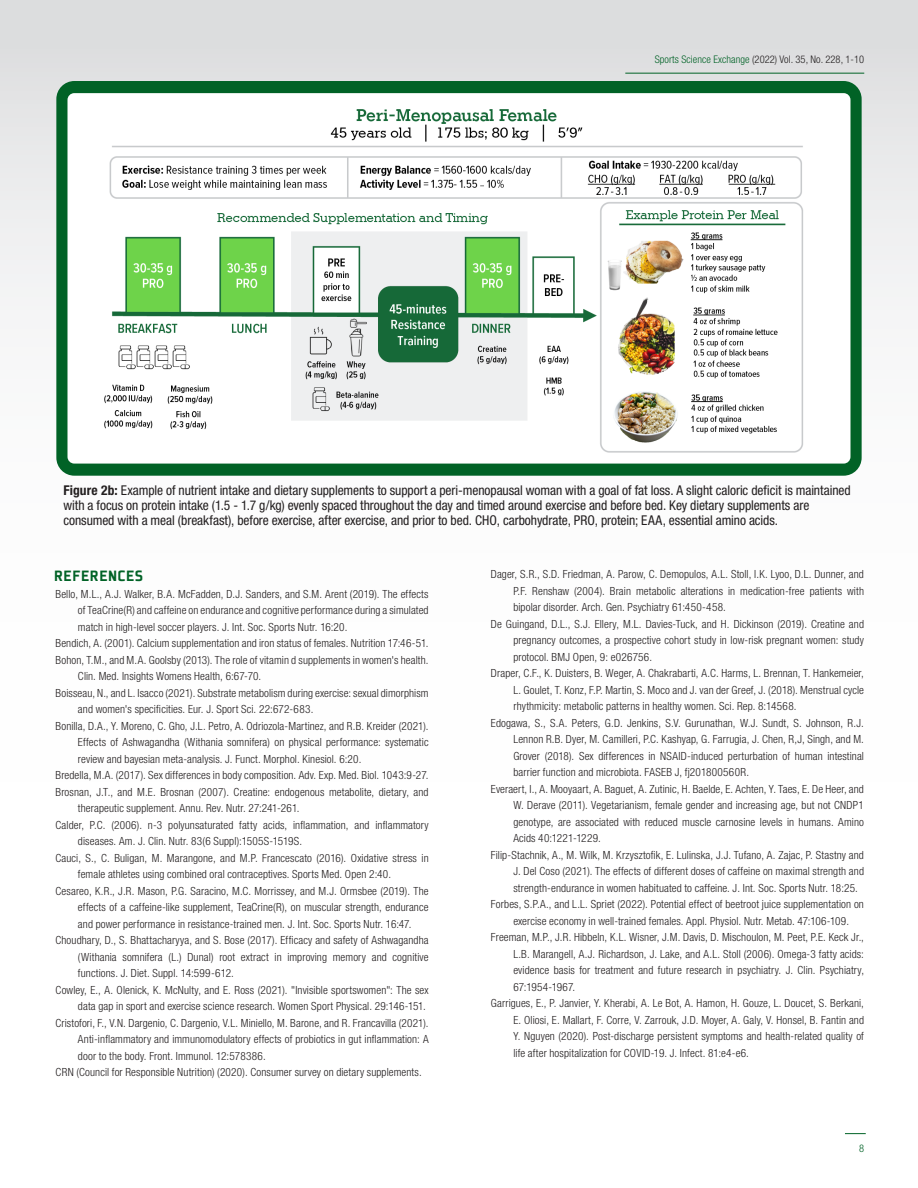
<style>
.page{position:relative;width:918px;height:1188px;background:#fff}
.page>*{position:absolute;margin:0;border:0;box-sizing:border-box;transform-origin:0 0}
.HEADINGS{font:900 16.5px "Plexes Pro";letter-spacing:.025em;color:#016226}
.FIGURE_CAPTIONS{font:condensed 13.5px/15px "Helvetica Neue LT Std";letter-spacing:-.005em;color:#231f20}
.REFERENCES{font:300 condensed 11.25px/16.5px "Helvetica Neue LT Std";letter-spacing:.01em;color:#231f20;text-align:justify}
.t1{font:300 condensed 10.5px "Helvetica Neue LT Std";letter-spacing:.005em;color:#231f20}
.t2{font:300 condensed 10.5px "Helvetica Neue LT Std";color:#016226}
.s1{color:#016226}
.s2{font-weight:700}
</style>
<div class="page">
<div style="left:0;top:0;width:918px;height:1188px;background:linear-gradient(to bottom,#e8e9ea,#fff)"></div>
<div style="left:56px;top:81px;width:806px;height:395px;background:#016226;border-radius:18px"></div>
<div style="left:68px;top:93px;width:782px;height:371px;background:#fff;border-radius:7px"></div>
<img style="left:104px;top:109px;width:699px;height:344px">
<hr style="left:625px;top:73px;width:239px;height:1px;background:#016226">
<svg style="left:845px;top:1133px;width:21px;height:1px"></svg>
<p class="t1" style="left:655px;top:53px;width:211px"><span class="s1">Sports Science Exchange</span> (2022) Vol. 35, No. 228, 1-10</p>
<p class="FIGURE_CAPTIONS" style="left:63px;top:483px;width:789px"><span class="s2">Figure 2b:</span> Example of nutrient intake and dietary supplements to support a peri-menopausal woman with a goal of fat loss. A slight caloric deficit is maintained with a focus on protein intake (1.5 - 1.7 g/kg) evenly spaced throughout the day and timed around exercise and before bed. Key dietary supplements are consumed with a meal (breakfast), before exercise, after exercise, and prior to bed. CHO, carbohydrate, PRO, protein; EAA, essential amino acids.</p>
<p class="HEADINGS" style="left:54px;top:566px;width:91px">REFERENCES</p>
<p class="REFERENCES" style="left:78px;top:585px;width:352px;text-indent:-22px">Bello, M.L., A.J. Walker, B.A. McFadden, D.J. Sanders, and S.M. Arent (2019). The effects of TeaCrine(R) and caffeine on endurance and cognitive performance during a simulated match in high-level soccer players. J. Int. Soc. Sports Nutr. 16:20.</p>
<p class="REFERENCES" style="left:56px;top:635px;width:375px">Bendich, A. (2001). Calcium supplementation and iron status of females. Nutrition 17:46-51.</p>
<p class="REFERENCES" style="left:78px;top:651px;width:352px;text-indent:-22px">Bohon, T.M., and M.A. Goolsby (2013). The role of vitamin d supplements in women's health.<br>Clin. Med. Insights Womens Health, 6:67-70.</p>
<p class="REFERENCES" style="left:78px;top:684px;width:352px;text-indent:-22px">Boisseau, N., and L. Isacco (2021). Substrate metabolism during exercise: sexual dimorphism and women's specificities. Eur. J. Sport Sci. 22:672-683.</p>
<p class="REFERENCES" style="left:78px;top:717px;width:352px;text-indent:-22px">Bonilla, D.A., Y. Moreno, C. Gho, J.L. Petro, A. Odriozola-Martinez, and R.B. Kreider (2021).<br>Effects of Ashwagandha (Withania somnifera) on physical performance: systematic review and bayesian meta-analysis. J. Funct. Morphol. Kinesiol. 6:20.</p>
<p class="REFERENCES" style="left:56px;top:767px;width:375px">Bredella, M.A. (2017). Sex differences in body composition. Adv. Exp. Med. Biol. 1043:9-27.</p>
<p class="REFERENCES" style="left:78px;top:783px;width:352px;text-indent:-22px">Brosnan, J.T., and M.E. Brosnan (2007). Creatine: endogenous metabolite, dietary, and therapeutic supplement. Annu. Rev. Nutr. 27:241-261.</p>
<p class="REFERENCES" style="left:78px;top:816px;width:352px;text-indent:-22px">Calder, P.C. (2006). n-3 polyunsaturated fatty acids, inflammation, and inflammatory diseases. Am. J. Clin. Nutr. 83(6 Suppl):1505S-1519S.</p>
<p class="REFERENCES" style="left:78px;top:849px;width:352px;text-indent:-22px">Cauci, S., C. Buligan, M. Marangone, and M.P. Francescato (2016). Oxidative stress in female athletes using combined oral contraceptives. Sports Med. Open 2:40.</p>
<p class="REFERENCES" style="left:78px;top:882px;width:352px;text-indent:-22px">Cesareo, K.R., J.R. Mason, P.G. Saracino, M.C. Morrissey, and M.J. Ormsbee (2019). The effects of a caffeine-like supplement, TeaCrine(R), on muscular strength, endurance and power performance in resistance-trained men. J. Int. Soc. Sports Nutr. 16:47.</p>
<p class="REFERENCES" style="left:78px;top:932px;width:352px;text-indent:-22px">Choudhary, D., S. Bhattacharyya, and S. Bose (2017). Efficacy and safety of Ashwagandha (Withania somnifera (L.) Dunal) root extract in improving memory and cognitive functions. J. Diet. Suppl. 14:599-612.</p>
<p class="REFERENCES" style="left:56px;top:981px;width:375px;text-align:right">Cowley, E., A. Olenick, K. McNulty, and E. Ross (2021). "Invisible sportswomen": The sex data gap in sport and exercise science research. Women Sport Physical. 29:146-151.</p>
<p class="REFERENCES" style="left:78px;top:1014px;width:352px;text-indent:-22px">Cristofori, F., V.N. Dargenio, C. Dargenio, V.L. Miniello, M. Barone, and R. Francavilla (2021).<br>Anti-inflammatory and immunomodulatory effects of probiotics in gut inflammation: A door to the body. Front. Immunol. 12:578386.</p>
<p class="REFERENCES" style="left:56px;top:1064px;width:368px">CRN (Council for Responsible Nutrition) (2020). Consumer survey on dietary supplements.</p>
<p class="REFERENCES" style="left:513px;top:566px;width:352px;text-indent:-22px">Dager, S.R., S.D. Friedman, A. Parow, C. Demopulos, A.L. Stoll, I.K. Lyoo, D.L. Dunner, and P.F. Renshaw (2004). Brain metabolic alterations in medication-free patients with bipolar disorder. Arch. Gen. Psychiatry 61:450-458.</p>
<p class="REFERENCES" style="left:513px;top:615px;width:352px;text-indent:-22px">De Guingand, D.L., S.J. Ellery, M.L. Davies-Tuck, and H. Dickinson (2019). Creatine and pregnancy outcomes, a prospective cohort study in low-risk pregnant women: study protocol. BMJ Open, 9: e026756.</p>
<p class="REFERENCES" style="left:513px;top:665px;width:352px;text-indent:-22px">Draper, C.F., K. Duisters, B. Weger, A. Chakrabarti, A.C. Harms, L. Brennan, T. Hankemeier, L. Goulet, T. Konz, F.P. Martin, S. Moco and J. van der Greef, J. (2018). Menstrual cycle rhythmicity: metabolic patterns in healthy women. Sci. Rep. 8:14568.</p>
<p class="REFERENCES" style="left:513px;top:714px;width:352px;text-indent:-22px">Edogawa, S., S.A. Peters, G.D. Jenkins, S.V. Gurunathan, W.J. Sundt, S. Johnson, R.J.<br>Lennon R.B. Dyer, M. Camilleri, P.C. Kashyap, G. Farrugia, J. Chen, R,J, Singh, and M.<br>Grover (2018). Sex differences in NSAID-induced perturbation of human intestinal barrier function and microbiota. FASEB J, fj201800560R.</p>
<p class="REFERENCES" style="left:513px;top:780px;width:352px;text-indent:-22px">Everaert, I., A. Mooyaart, A. Baguet, A. Zutinic, H. Baelde, E. Achten, Y. Taes, E. De Heer, and W. Derave (2011). Vegetarianism, female gender and increasing age, but not CNDP1 genotype, are associated with reduced muscle carnosine levels in humans. Amino Acids 40:1221-1229.</p>
<p class="REFERENCES" style="left:513px;top:846px;width:352px;text-indent:-22px">Filip-Stachnik, A., M. Wilk, M. Krzysztofik, E. Lulinska, J.J. Tufano, A. Zajac, P. Stastny and J. Del Coso (2021). The effects of different doses of caffeine on maximal strength and strength-endurance in women habituated to caffeine. J. Int. Soc. Sports Nutr. 18:25.</p>
<p class="REFERENCES" style="left:513px;top:896px;width:352px;text-indent:-22px">Forbes, S.P.A., and L.L. Spriet (2022). Potential effect of beetroot juice supplementation on exercise economy in well-trained females. Appl. Physiol. Nutr. Metab. 47:106-109.</p>
<p class="REFERENCES" style="left:513px;top:929px;width:352px;text-indent:-22px">Freeman, M.P., J.R. Hibbeln, K.L. Wisner, J.M. Davis, D. Mischoulon, M. Peet, P.E. Keck Jr., L.B. Marangell, A.J. Richardson, J. Lake, and A.L. Stoll (2006). Omega-3 fatty acids: evidence basis for treatment and future research in psychiatry. J. Clin. Psychiatry, 67:1954-1967.</p>
<p class="REFERENCES" style="left:513px;top:995px;width:352px;text-indent:-22px">Garrigues, E., P. Janvier, Y. Kherabi, A. Le Bot, A. Hamon, H. Gouze, L. Doucet, S. Berkani, E. Oliosi, E. Mallart, F. Corre, V. Zarrouk, J.D. Moyer, A. Galy, V. Honsel, B. Fantin and Y. Nguyen (2020). Post-discharge persistent symptoms and health-related quality of life after hospitalization for COVID-19. J. Infect. 81:e4-e6.</p>
<p class="t2" style="left:859px;top:1142px;width:7px">8</p>
</div>
